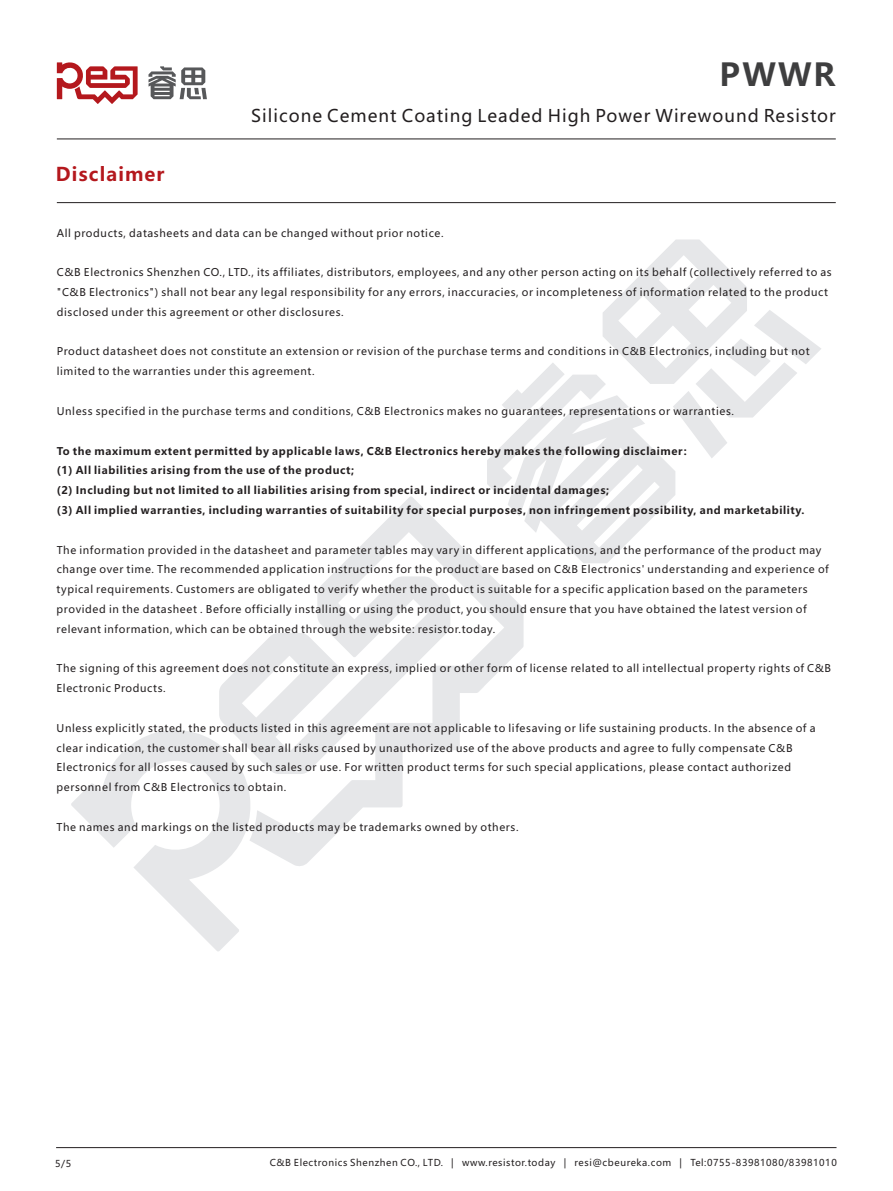
<style>
.page{position:relative;width:893px;height:1191px;background:#fff}
.page>*{position:absolute;margin:0;border:0;box-sizing:border-box;transform-origin:0 0}
.t1{font:700 31.2px "Microsoft Ya Hei";color:#3e3e3f}
.t2{font:700 18.75px "Microsoft Ya Hei";letter-spacing:.06em;color:#b4181d}
.t3{font:17.25px "Microsoft Ya Hei";letter-spacing:.06em;color:#231f20}
.t4{font:10.5px/19.8px "Microsoft Ya Hei";letter-spacing:.06em;color:#231f20}
.t5{font:700 10.5px/19.8px "Microsoft Ya Hei";letter-spacing:.06em;color:#231f20}
.t6{font:9.45px "Microsoft Ya Hei";letter-spacing:.06em;color:#231f20}
</style>
<div class="page">
<svg style="left:71px;top:496px;width:453px;height:455px"></svg>
<svg style="left:603px;top:239px;width:218px;height:219px"></svg>
<svg style="left:487px;top:362px;width:188px;height:201px"></svg>
<hr style="left:56px;top:1147px;width:780px;height:1px;background:#231f20">
<svg style="left:57px;top:62px;width:81px;height:42px"></svg>
<svg style="left:148px;top:66px;width:59px;height:33px"></svg>
<hr style="left:57px;top:139px;width:779px;height:1px;background:#231f20">
<hr style="left:57px;top:202px;width:779px;height:1px;background:#231f20">
<h1 class="t1" style="left:719px;top:61px;width:117px">PWWR</h1>
<h2 class="t2" style="left:56px;top:166px;width:110px">Disclaimer</h2>
<h3 class="t3" style="left:251px;top:108px;width:586px">Silicone Cement Coating Leaded High Power Wirewound Resistor</h3>
<p class="t4" style="left:57px;top:224px;width:388px">All products, datasheets and data can be changed without prior notice.</p>
<p class="t4" style="left:57px;top:263px;width:776px">C&amp;B Electronics Shenzhen CO., LTD., its affiliates, distributors, employees, and any other person acting on its behalf (collectively referred to as "C&amp;B Electronics") shall not bear any legal responsibility for any errors, inaccuracies, or incompleteness of information related to the product disclosed under this agreement or other disclosures.</p>
<p class="t4" style="left:57px;top:343px;width:754px">Product datasheet does not constitute an extension or revision of the purchase terms and conditions in C&amp;B Electronics, including but not limited to the warranties under this agreement.</p>
<p class="t4" style="left:57px;top:402px;width:679px">Unless specified in the purchase terms and conditions, C&amp;B Electronics makes no guarantees, representations or warranties.</p>
<p class="t5" style="left:57px;top:442px;width:749px">To the maximum extent permitted by applicable laws, C&amp;B Electronics hereby makes the following disclaimer:<br>(1) All liabilities arising from the use of the product;<br>(2) Including but not limited to all liabilities arising from special, indirect or incidental damages;<br>(3) All implied warranties, including warranties of suitability for special purposes, non infringement possibility, and marketability.</p>
<p class="t4" style="left:57px;top:540px;width:774px">The information provided in the datasheet and parameter tables may vary in different applications, and the performance of the product may change over time. The recommended application instructions for the product are based on C&amp;B Electronics' understanding and experience of typical requirements. Customers are obligated to verify whether the product is suitable for a specific application based on the parameters provided in the datasheet . Before officially installing or using the product, you should ensure that you have obtained the latest version of relevant information, which can be obtained through the website: resistor.today.</p>
<p class="t4" style="left:57px;top:659px;width:776px">The signing of this agreement does not constitute an express, implied or other form of license related to all intellectual property rights of C&amp;B<br>Electronic Products.</p>
<p class="t4" style="left:57px;top:719px;width:760px">Unless explicitly stated, the products listed in this agreement are not applicable to lifesaving or life sustaining products. In the absence of a clear indication, the customer shall bear all risks caused by unauthorized use of the above products and agree to fully compensate C&amp;B Electronics for all losses caused by such sales or use. For written product terms for such special applications, please contact authorized personnel from C&amp;B Electronics to obtain.</p>
<p class="t4" style="left:57px;top:818px;width:464px">The names and markings on the listed products may be trademarks owned by others.</p>
<p class="t6" style="left:55px;top:1159px;width:18px">5/5</p>
<p class="t6" style="left:270px;top:1158px;width:569px">C&amp;B Electronics Shenzhen CO., LTD. | www.resistor.today | resi@cbeureka.com | Tel:0755-83981080/83981010</p>
</div>
